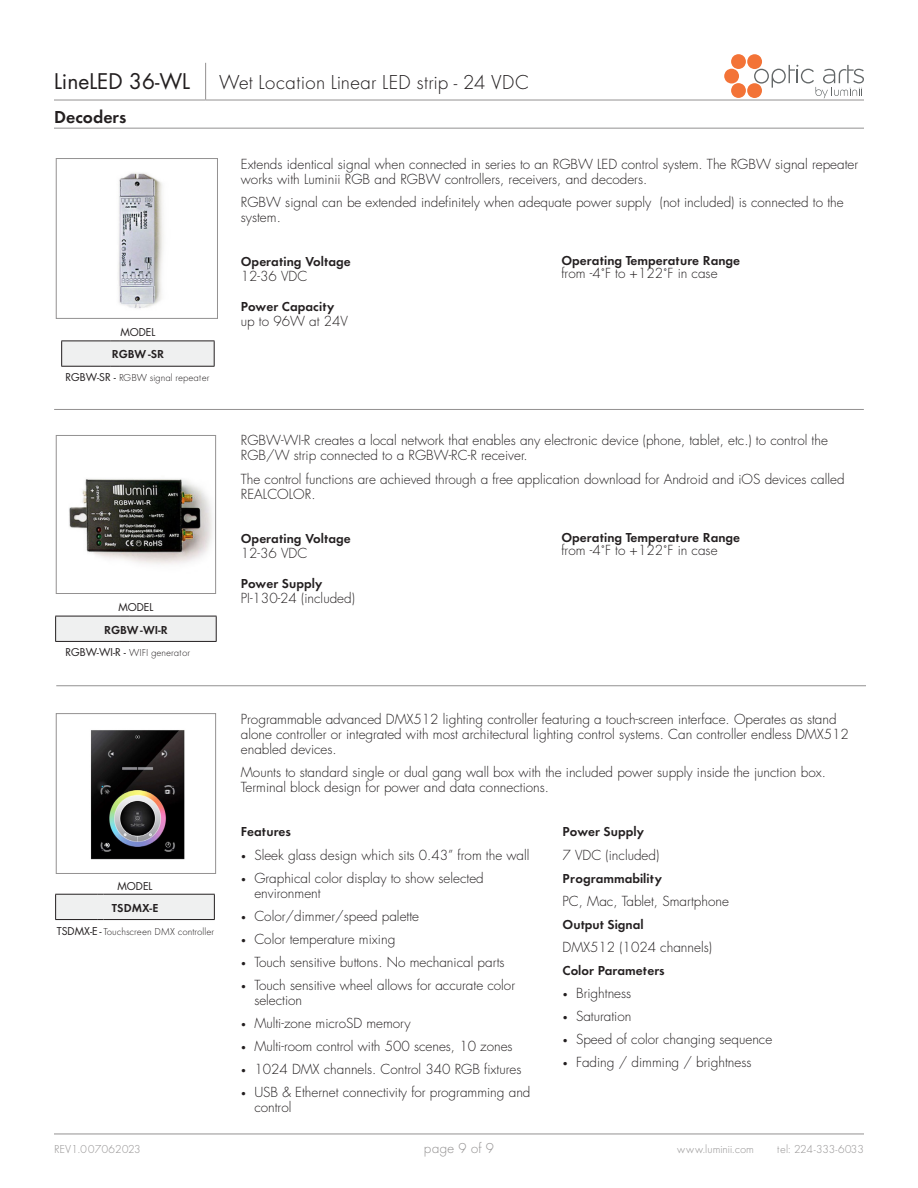
<style>
.page{position:relative;width:918px;height:1188px;background:#fff}
.page>*{position:absolute;margin:0;border:0;box-sizing:border-box;transform-origin:0 0}
.t1{font:21px "Futura Light DTC";color:#231f20}
.t2{font:21px "Futura";color:#231f20}
.t3{font:18px "Futura Demi Bold DTC";color:#231f20}
.t4{font:15px "Futura Light DTC";color:#939191}
.t5{font:300 13.5px/15px "Futura";color:#231f20}
.t6{font:13.5px/15px "Futura Demi Bold DTC";color:#231f20}
.t7{font:12px "Futura Light DTC";letter-spacing:-.005em;color:#939191}
.t8{font:12px "Futura Demi Bold DTC";color:#231f20}
.t9{font:12px "Futura Light DTC";letter-spacing:-.05em;color:#939191}
.t10{font:10.5px "Futura Light DTC";color:#231f20}
.t11{font:10.5px "Futura";color:#231f20}
.s1{font-family:"Futura"}
.s2{font-family:"Futura";font-weight:300}
.s3{font-family:"Futura Demi Bold DTC";font-weight:400}
.s4{font-size:9px}
</style>
<div class="page">
<hr style="left:54px;top:128px;width:810px;height:1px;background:#939191">
<img style="left:118px;top:173px;width:46px;height:136px">
<div style="left:56px;top:158px;width:162px;height:161px;border:1px solid #939191"></div>
<div style="left:62px;top:341px;width:152px;height:25px;background:#eff0f0"></div>
<hr style="left:61px;top:341px;width:50px;height:1px;background:#231f20">
<hr style="left:119px;top:341px;width:96px;height:1px;background:#231f20">
<svg style="left:61px;top:341px;width:1px;height:25px"></svg>
<svg style="left:214px;top:341px;width:1px;height:25px"></svg>
<hr style="left:61px;top:366px;width:50px;height:1px;background:#231f20">
<hr style="left:119px;top:366px;width:96px;height:1px;background:#231f20">
<img style="left:69px;top:479px;width:144px;height:86px">
<div style="left:56px;top:435px;width:160px;height:159px;border:1px solid #939191"></div>
<hr style="left:54px;top:409px;width:810px;height:1px;background:#939191">
<div style="left:56px;top:616px;width:160px;height:25px;background:#eff0f0"></div>
<hr style="left:55px;top:616px;width:66px;height:1px;background:#231f20">
<hr style="left:129px;top:616px;width:88px;height:1px;background:#231f20">
<svg style="left:55px;top:616px;width:1px;height:25px"></svg>
<svg style="left:216px;top:616px;width:1px;height:25px"></svg>
<hr style="left:55px;top:641px;width:66px;height:1px;background:#231f20">
<hr style="left:129px;top:641px;width:88px;height:1px;background:#231f20">
<hr style="left:56px;top:685px;width:810px;height:1px;background:#939191">
<div style="left:56px;top:894px;width:158px;height:26px;background:#eff0f0"></div>
<hr style="left:55px;top:894px;width:43px;height:1px;background:#231f20">
<hr style="left:103px;top:894px;width:112px;height:1px;background:#231f20">
<svg style="left:55px;top:895px;width:1px;height:24px"></svg>
<svg style="left:214px;top:895px;width:1px;height:24px"></svg>
<hr style="left:55px;top:919px;width:43px;height:1px;background:#231f20">
<hr style="left:103px;top:919px;width:112px;height:1px;background:#231f20">
<img style="left:90px;top:730px;width:95px;height:130px">
<div style="left:56px;top:713px;width:160px;height:161px;border:1px solid #939191"></div>
<hr style="left:54px;top:1134px;width:810px;height:1px;background:#939191">
<svg style="left:724px;top:54px;width:140px;height:44px"></svg>
<hr style="left:205px;top:63px;width:1px;height:37px;background:#939191">
<hr style="left:54px;top:100px;width:152px;height:1px;background:#939191">
<hr style="left:206px;top:100px;width:658px;height:1px;background:#939191">
<h1 class="t2" style="left:54px;top:67px;width:138px">LineLED 36-WL</h1>
<h1 class="t1" style="left:219px;top:71px;width:311px">Wet Location Linear LED strip - 24 VDC</h1>
<p class="t3" style="left:54px;top:106px;width:74px">Decoders</p>
<p class="t11" style="left:120px;top:325px;width:37px">MODEL</p>
<p class="t8" style="left:112px;top:347px;width:54px">RGBW -SR</p>
<p class="t10" style="left:66px;top:372px;width:146px"><span class="s1">RGBW-SR -</span> RGBW signal repeater</p>
<p class="t11" style="left:118px;top:600px;width:37px">MODEL</p>
<p class="t8" style="left:104px;top:622px;width:65px">RGBW -WI-R</p>
<p class="t10" style="left:65px;top:647px;width:126px"><span class="s1">RGBW-WI-R -</span> WIFI generator</p>
<p class="t11" style="left:117px;top:878px;width:37px">MODEL</p>
<p class="t8" style="left:112px;top:901px;width:48px">TSDMX-E</p>
<p class="t10" style="left:57px;top:926px;width:159px"><span class="s1">TSDMX-E -</span> Touchscreen DMX controller</p>
<p class="t5" style="left:241px;top:156px;width:619px">Extends identical signal when connected in series to an RGBW LED control system. The RGBW signal repeater works with Luminii RGB and RGBW controllers, receivers, and decoders.</p>
<p class="t5" style="left:241px;top:194px;width:604px">RGBW signal can be extended indefinitely when adequate power supply (not included) is connected to the system.</p>
<p class="t6" style="left:241px;top:254px;width:112px">Operating Voltage<br><span class="s2">12-36 VDC</span></p>
<p class="t6" style="left:241px;top:299px;width:109px">Power Capacity <span class="s2">up to 96W at 24V</span></p>
<p class="t6" style="left:561px;top:254px;width:180px;line-height:13.5px">Operating Temperature Range <span class="s2">from -4˚F to +122˚F in case</span></p>
<p class="t5" style="left:241px;top:433px;width:589px">RGBW-WI-R creates a local network that enables any electronic device (phone, tablet, etc.) to control the<br>RGB/W strip connected to a RGBW-RC-R receiver.</p>
<p class="t5" style="left:241px;top:471px;width:605px">The control functions are achieved through a free application download for Android and iOS devices called<br>REALCOLOR.</p>
<p class="t6" style="left:241px;top:531px;width:112px">Operating Voltage<br><span class="s2">12-36 VDC</span></p>
<p class="t5" style="left:241px;top:576px;width:116px"><span class="s3">Power Supply<br></span>PI-130-24 (included)</p>
<p class="t6" style="left:561px;top:530px;width:180px;line-height:13.5px">Operating Temperature Range <span class="s2">from -4˚F to +122˚F in case</span></p>
<p class="t5" style="left:241px;top:711px;width:609px">Programmable advanced DMX512 lighting controller featuring a touch-screen interface. Operates as stand alone controller or integrated with most architectural lighting control systems. Can controller endless DMX512 enabled devices.</p>
<p class="t5" style="left:241px;top:764px;width:587px">Mounts to standard single or dual gang wall box with the included power supply inside the junction box.<br>Terminal block design for power and data connections.</p>
<p class="t6" style="left:241px;top:824px;width:52px">Features</p>
<p class="t5" style="left:241px;top:847px;width:290px"><span class="s4">•</span> Sleek glass design which sits 0.43” from the wall</p>
<p class="t5" style="left:254px;top:870px;width:231px;text-indent:-14px"><span class="s4">•</span> Graphical color display to show selected environment</p>
<p class="t5" style="left:241px;top:908px;width:180px"><span class="s4">•</span> Color/dimmer/speed palette</p>
<p class="t5" style="left:241px;top:932px;width:156px"><span class="s4">•</span> Color temperature mixing</p>
<p class="t5" style="left:241px;top:955px;width:265px"><span class="s4">•</span> Touch sensitive buttons. No mechanical parts</p>
<p class="t5" style="left:254px;top:978px;width:262px;text-indent:-14px"><span class="s4">•</span> Touch sensitive wheel allows for accurate color selection</p>
<p class="t5" style="left:241px;top:1016px;width:171px"><span class="s4">•</span> Multi-zone microSD memory</p>
<p class="t5" style="left:241px;top:1039px;width:273px"><span class="s4">•</span> Multi-room control with 500 scenes, 10 zones</p>
<p class="t5" style="left:241px;top:1062px;width:282px"><span class="s4">•</span> 1024 DMX channels. Control 340 RGB fixtures</p>
<p class="t5" style="left:254px;top:1085px;width:278px;text-indent:-14px"><span class="s4">•</span> USB &amp; Ethernet connectivity for programming and control</p>
<p class="t5" style="left:563px;top:820px;width:168px;line-height:23.1px"><span class="s3">Power Supply<br></span>7 VDC (included)<br><span class="s3">Programmability<br></span>PC, Mac, Tablet, Smartphone<br><span class="s3">Output Signal<br></span>DMX512 (1024 channels)<br><span class="s3">Color Parameters</span></p>
<p class="t5" style="left:563px;top:986px;width:70px"><span class="s4">•</span> Brightness</p>
<p class="t5" style="left:563px;top:1009px;width:70px"><span class="s4">•</span> Saturation</p>
<p class="t5" style="left:563px;top:1032px;width:211px"><span class="s4">•</span> Speed of color changing sequence</p>
<p class="t5" style="left:563px;top:1055px;width:190px"><span class="s4">•</span> Fading / dimming / brightness</p>
<p class="t7" style="left:54px;top:1142px;width:88px">REV1.0 07062023</p>
<p class="t4" style="left:424px;top:1140px;width:72px">page 9 of 9</p>
<p class="t7" style="left:677px;top:1142px;width:78px">www.luminii.com</p>
<p class="t9" style="left:777px;top:1142px;width:88px">tel: 224-333-6033</p>
</div>
